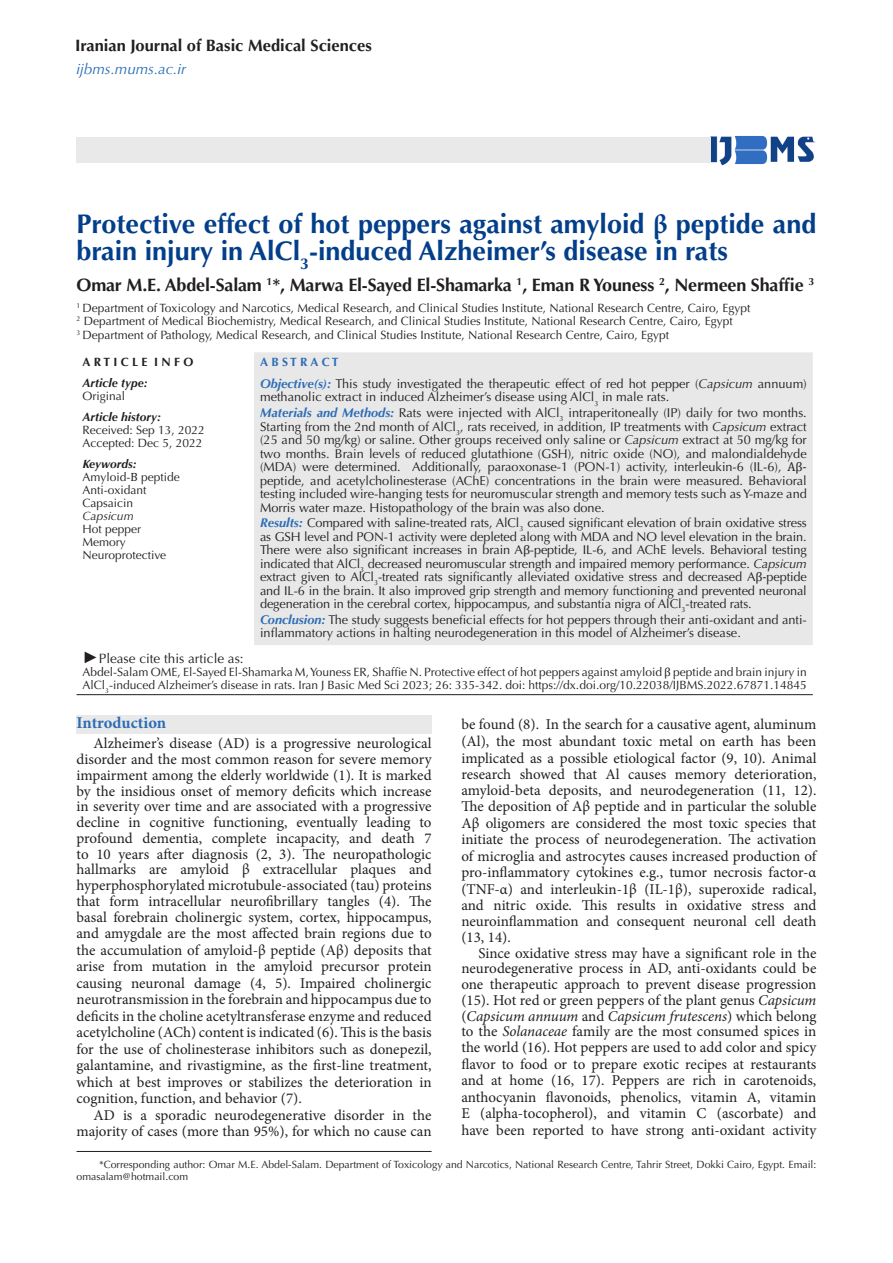
<style>
.page{position:relative;width:893px;height:1263px;background:#fff}
.page>*{position:absolute;margin:0;border:0;box-sizing:border-box;transform-origin:0 0}
.t1{font:700 27px/27px "Optima LT Std";color:#023e8a}
.t2{font:700 18px "Optima LT Std";letter-spacing:-.01em;color:#231f20}
.t3{font:700 16.5px "Optima LT Std";color:#231f20}
.t4{font:700 16.5px "Minion Pro";letter-spacing:-.005em;color:#2d6cb5}
.t5{font:15px/16.2px "Minion Pro";color:#231f20;text-align:justify}
.t6{font:italic 15px "Optima LT Std";color:#296db6}
.t7{font:13.5px "Optima LT Std";color:#231f20}
.t8{font:12.75px/13.5px "Optima LT Std";color:#231f20}
.Body_Text{font:12px/13px "Optima LT Std";color:#231f20}
.t9{font:italic 700 12px "Optima LT Std";color:#231f20}
.t10{font:700 12px "Optima LT Std";color:#231f20}
.t11{font:700 12px "Optima LT Std";color:#2d6cb5}
.Body_Text-2{font:italic 12px "Optima LT Std";color:#231f20}
.t12{font:10.5px/12.6px "Optima LT Std";color:#231f20}
.s1{font-family:"Minion Pro"}
.s2{font-weight:700;font-style:italic;color:#2d6cb5}
.s3{font-style:italic}
.s4{font-family:"Cambria"}
.s5{font-family:"Times New Roman";font-style:italic;font-size:16.5px}
</style>
<div class="page">
<hr style="left:77px;top:1151px;width:355px;height:1px;background:#231f20">
<div style="left:254px;top:352px;width:559px;height:293px;background:#e8e8e8"></div>
<hr style="left:77px;top:694px;width:158px;height:1px;background:#231f20">
<svg style="left:235px;top:694px;width:19px;height:1px"></svg>
<hr style="left:254px;top:694px;width:559px;height:1px;background:#231f20">
<div style="left:77px;top:715px;width:355px;height:18px;background:#e9e9e9"></div>
<img style="left:710px;top:136px;width:106px;height:30px">
<div style="left:77px;top:137px;width:634px;height:26px;background:#e9e9e9"></div>
<p class="t3" style="left:75px;top:36px;width:298px">Iranian Journal of Basic Medical Sciences</p>
<p class="t6" style="left:77px;top:61px;width:111px">ijbms.mums.ac.ir</p>
<p class="t1" style="left:77px;top:211px;width:741px">Protective effect of hot peppers against amyloid <span class="s1">β</span> peptide and brain injury in AlCl<sub>3</sub>-induced Alzheimer’s disease in rats</p>
<p class="t2" style="left:77px;top:274px;width:739px">Omar M.E. Abdel-Salam <sup>1</sup>*, Marwa El-Sayed El-Shamarka <sup>1</sup>, Eman R Youness <sup>2</sup>, Nermeen Shaffie <sup>3</sup></p>
<p class="Body_Text" style="left:77px;top:301px;width:675px"><sup>1</sup> Department of Toxicology and Narcotics, Medical Research, and Clinical Studies Institute, National Research Centre, Cairo, Egypt</p>
<p class="Body_Text" style="left:77px;top:315px;width:658px"><sup>2</sup> Department of Medical Biochemistry, Medical Research, and Clinical Studies Institute, National Research Centre, Cairo, Egypt</p>
<p class="Body_Text" style="left:77px;top:328px;width:594px"><sup>3</sup> Department of Pathology, Medical Research, and Clinical Studies Institute, National Research Centre, Cairo, Egypt</p>
<p class="t10" style="left:83px;top:355px;width:112px">A R T I C L E I N F O</p>
<p class="t11" style="left:260px;top:355px;width:80px">A B S T R A C T</p>
<p class="t9" style="left:83px;top:376px;width:67px">Article type:</p>
<p class="Body_Text" style="left:83px;top:390px;width:44px">Original</p>
<p class="t8" style="left:260px;top:377px;width:548px"><span class="s2">Objective(s):</span> This study investigated the therapeutic effect of red hot pepper (<span class="s3">Capsicum</span> annuum) methanolic extract in induced Alzheimer’s disease using AlCl<sub>3</sub> in male rats.</p>
<p class="t8" style="left:260px;top:406px;width:548px;text-align:justify"><span class="s2">Materials and Methods:</span> Rats were injected with AlCl<sub>3</sub> intraperitoneally (IP) daily for two months.<br>Starting from the 2nd month of AlCl<sub>3</sub>, rats received, in addition, IP treatments with <span class="s3">Capsicum</span> extract (25 and 50 mg/kg) or saline. Other groups received only saline or <span class="s3">Capsicum</span> extract at 50 mg/kg for two months. Brain levels of reduced glutathione (GSH), nitric oxide (NO), and malondialdehyde (MDA) were determined. Additionally, paraoxonase-1 (PON-1) activity, interleukin-6 (IL-6), <span class="s4">Aβ&shy;</span>peptide, and acetylcholinesterase (AChE) concentrations in the brain were measured. Behavioral testing included wire-hanging tests for neuromuscular strength and memory tests such as Y-maze and Morris water maze. Histopathology of the brain was also done.</p>
<p class="t8" style="left:260px;top:516px;width:548px;text-align:justify"><span class="s2">Results:</span> Compared with saline-treated rats, AlCl<sub>3</sub> caused significant elevation of brain oxidative stress as GSH level and PON-1 activity were depleted along with MDA and NO level elevation in the brain.<br>There were also significant increases in brain A<span class="s4">β</span>-peptide, IL-6, and AChE levels. Behavioral testing indicated that AlCl<sub>3</sub> decreased neuromuscular strength and impaired memory performance. <span class="s3">Capsicum </span>extract given to AlCl<sub>3</sub>-treated rats significantly alleviated oxidative stress and decreased A<span class="s4">β-</span>peptide and IL-6 in the brain. It also improved grip strength and memory functioning and prevented neuronal degeneration in the cerebral cortex, hippocampus, and substantia nigra of AlCl<sub>3</sub>-treated rats.</p>
<p class="t8" style="left:260px;top:613px;width:548px"><span class="s2">Conclusion:</span> The study suggests beneficial effects for hot peppers through their anti-oxidant and anti&shy;inflammatory actions in halting neurodegeneration in this model of Alzheimer’s disease.</p>
<p class="t9" style="left:83px;top:410px;width:80px">Article history:</p>
<p class="Body_Text" style="left:83px;top:424px;width:124px">Received: Sep 13, 2022</p>
<p class="Body_Text" style="left:83px;top:437px;width:122px">Accepted: Dec 5, 2022</p>
<p class="t9" style="left:83px;top:457px;width:56px">Keywords:</p>
<p class="Body_Text" style="left:83px;top:471px;width:99px">Amyloid-<span class="s4">Β</span> peptide</p>
<p class="Body_Text" style="left:83px;top:484px;width:66px">Anti-oxidant</p>
<p class="Body_Text" style="left:83px;top:497px;width:52px">Capsaicin</p>
<p class="Body_Text-2" style="left:83px;top:509px;width:53px">Capsicum</p>
<p class="Body_Text" style="left:83px;top:523px;width:60px">Hot pepper</p>
<p class="Body_Text" style="left:83px;top:536px;width:45px">Memory</p>
<p class="Body_Text" style="left:83px;top:549px;width:85px">Neuroprotective</p>
<p class="t7" style="left:83px;top:650px;width:163px"><span class="s5">►</span>Please cite this article as:</p>
<p class="Body_Text" style="left:83px;top:665px;width:726px">Abdel-Salam OME, El-Sayed El-Shamarka M, Youness ER, Shaffie N. Protective effect of hot peppers against amyloid <span class="s4">β</span> peptide and brain injury in<br>AlCl<sub>3</sub>-induced Alzheimer’s disease in rats. Iran J Basic Med Sci 2023; 26: 335-342. doi: https://dx.doi.org/10.22038/IJBMS.2022.67871.14845</p>
<p class="t4" style="left:77px;top:711px;width:91px">Introduction</p>
<p class="t5" style="left:77px;top:736px;width:357px;text-indent:17px">Alzheimer’s disease (AD) is a progressive neurological disorder and the most common reason for severe memory impairment among the elderly worldwide (1). It is marked by the insidious onset of memory deficits which increase in severity over time and are associated with a progressive decline in cognitive functioning, eventually leading to profound dementia, complete incapacity, and death 7 to 10 years after diagnosis (2, 3). The neuropathologic hallmarks are amyloid β extracellular plaques and hyperphosphorylated microtubule-associated (tau) proteins that form intracellular neurofibrillary tangles (4). The basal forebrain cholinergic system, cortex, hippocampus, and amygdale are the most affected brain regions due to the accumulation of amyloid-β peptide (Aβ) deposits that arise from mutation in the amyloid precursor protein causing neuronal damage (4, 5). Impaired cholinergic neurotransmission in the forebrain and hippocampus due to deficits in the choline acetyltransferase enzyme and reduced acetylcholine (ACh) content is indicated (6). This is the basis for the use of cholinesterase inhibitors such as donepezil, galantamine, and rivastigmine, as the first-line treatment, which at best improves or stabilizes the deterioration in cognition, function, and behavior (7).</p>
<p class="t5" style="left:77px;top:1107px;width:357px;text-align:right">AD is a sporadic neurodegenerative disorder in the majority of cases (more than 95%), for which no cause can</p>
<p class="t5" style="left:461px;top:716px;width:357px">be found (8). In the search for a causative agent, aluminum (Al), the most abundant toxic metal on earth has been implicated as a possible etiological factor (9, 10). Animal research showed that Al causes memory deterioration, amyloid-beta deposits, and neurodegeneration (11, 12).<br>The deposition of Aβ peptide and in particular the soluble Aβ oligomers are considered the most toxic species that initiate the process of neurodegeneration. The activation of microglia and astrocytes causes increased production of pro-inflammatory cytokines e.g., tumor necrosis factor-α (TNF-α) and interleukin-1β (IL-1β), superoxide radical, and nitric oxide. This results in oxidative stress and neuroinflammation and consequent neuronal cell death (13, 14).</p>
<p class="t5" style="left:461px;top:945px;width:357px;text-indent:17px">Since oxidative stress may have a significant role in the neurodegenerative process in AD, anti-oxidants could be one therapeutic approach to prevent disease progression (15). Hot red or green peppers of the plant genus <span class="s3">Capsicum </span>(<span class="s3">Capsicum annuum</span> and <span class="s3">Capsicum frutescens</span>) which belong to the <span class="s3">Solanaceae</span> family are the most consumed spices in the world (16). Hot peppers are used to add color and spicy flavor to food or to prepare exotic recipes at restaurants and at home (16, 17). Peppers are rich in carotenoids, anthocyanin flavonoids, phenolics, vitamin A, vitamin E (alpha-tocopherol), and vitamin C (ascorbate) and have been reported to have strong anti-oxidant activity</p>
<p class="t12" style="left:77px;top:1158px;width:741px;text-indent:22px">*Corresponding author: Omar M.E. Abdel-Salam. Department of Toxicology and Narcotics, National Research Centre, Tahrir Street, Dokki Cairo, Egypt. Email: omasalam@hotmail.com</p>
</div>
